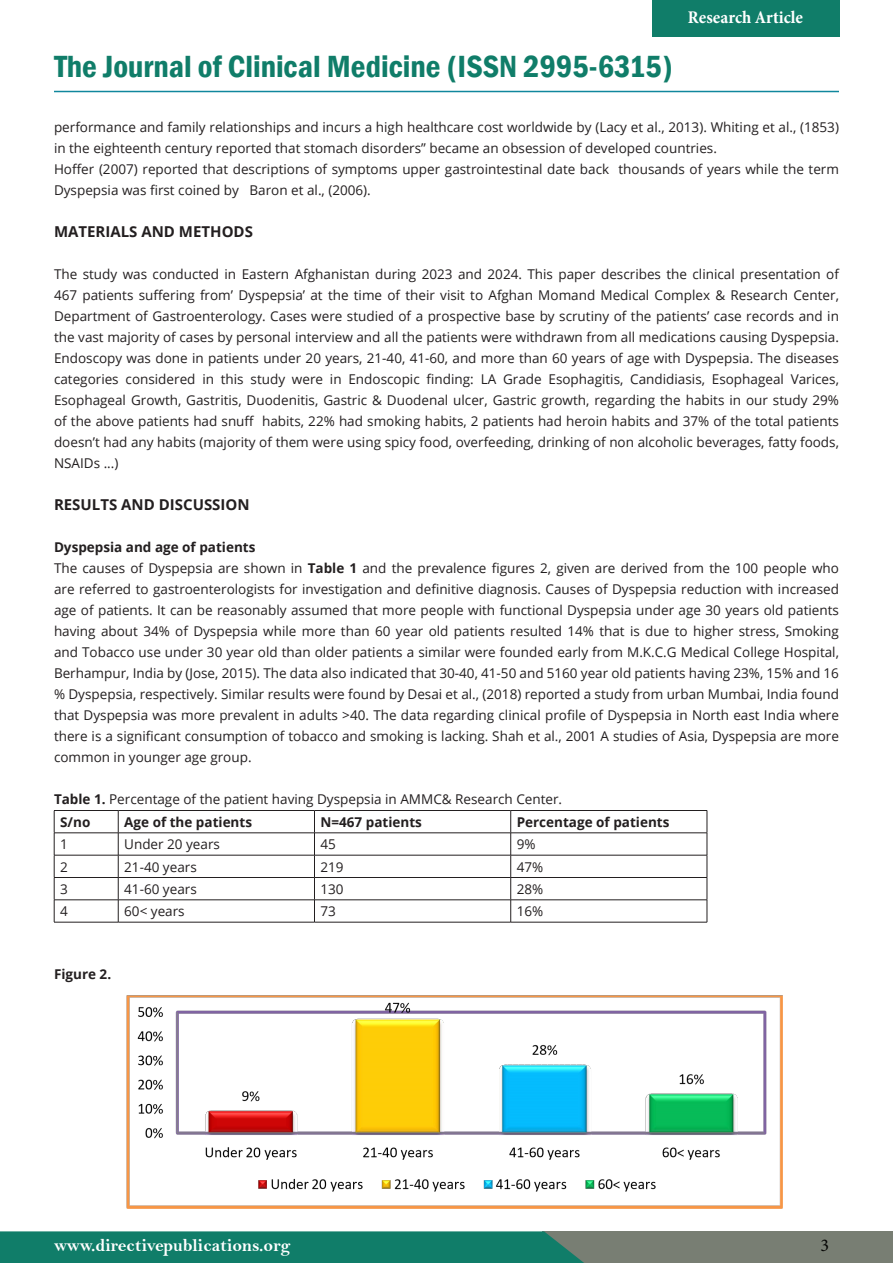
<style>
.page{position:relative;width:893px;height:1263px;background:#fff}
.page>*{position:absolute;margin:0;border:0;box-sizing:border-box;transform-origin:0 0}
.t1{font:600 condensed 31.5px "Franklin Gothic";color:#107d69}
.t2{font:18px "Bell MT Bold";color:#fff}
.t3{font:700 condensed 18px "Minion Pro";color:#fff}
.t4{font:18px "Minion Pro";color:#040503}
.t5{font:700 15px "Open Sans";color:#231f20}
.t6{font:13.5px/21px "Open Sans";color:#231f20}
.t7{font:700 13.5px "Open Sans";color:#231f20}
.s1{font-weight:700}
</style>
<div class="page">
<hr style="left:54px;top:91px;width:785px;height:1px;background:#10879d">
<hr style="left:54px;top:810px;width:64px;height:1px;background:#231f20">
<hr style="left:118px;top:810px;width:196px;height:1px;background:#231f20">
<hr style="left:314px;top:810px;width:197px;height:1px;background:#231f20">
<hr style="left:511px;top:810px;width:196px;height:1px;background:#231f20">
<hr style="left:54px;top:832px;width:64px;height:1px;background:#231f20">
<hr style="left:118px;top:832px;width:196px;height:1px;background:#231f20">
<hr style="left:314px;top:832px;width:197px;height:1px;background:#231f20">
<hr style="left:511px;top:832px;width:196px;height:1px;background:#231f20">
<hr style="left:54px;top:855px;width:64px;height:1px;background:#231f20">
<hr style="left:118px;top:855px;width:196px;height:1px;background:#231f20">
<hr style="left:314px;top:855px;width:197px;height:1px;background:#231f20">
<hr style="left:511px;top:855px;width:196px;height:1px;background:#231f20">
<hr style="left:54px;top:877px;width:64px;height:1px;background:#231f20">
<hr style="left:118px;top:877px;width:196px;height:1px;background:#231f20">
<hr style="left:314px;top:877px;width:197px;height:1px;background:#231f20">
<hr style="left:511px;top:877px;width:196px;height:1px;background:#231f20">
<hr style="left:54px;top:899px;width:64px;height:1px;background:#231f20">
<svg style="left:54px;top:811px;width:1px;height:111px"></svg>
<hr style="left:118px;top:899px;width:196px;height:1px;background:#231f20">
<svg style="left:118px;top:811px;width:1px;height:111px"></svg>
<hr style="left:314px;top:899px;width:197px;height:1px;background:#231f20">
<svg style="left:314px;top:811px;width:1px;height:111px"></svg>
<hr style="left:511px;top:899px;width:196px;height:1px;background:#231f20">
<svg style="left:510px;top:811px;width:1px;height:111px"></svg>
<svg style="left:707px;top:811px;width:1px;height:111px"></svg>
<hr style="left:54px;top:922px;width:64px;height:1px;background:#231f20">
<hr style="left:118px;top:922px;width:196px;height:1px;background:#231f20">
<hr style="left:314px;top:922px;width:197px;height:1px;background:#231f20">
<hr style="left:511px;top:922px;width:196px;height:1px;background:#231f20">
<div style="left:652px;top:0;width:187px;height:37px;background:#107d69"></div>
<div style="left:542px;top:1231px;width:351px;height:32px;background:#787e73"></div>
<div style="left:0;top:1231px;width:584px;height:32px;background:#107d69"></div>
<img style="left:126px;top:995px;width:656px;height:214px">
<p class="t3" style="left:688px;top:5px;width:117px">Research Article</p>
<p class="t1" style="left:54px;top:45px;width:620px">The Journal of Clinical Medicine (ISSN 2995-6315)</p>
<p class="t6" style="left:54px;top:116px;width:786px">performance and family relationships and incurs a high healthcare cost worldwide by (Lacy et al., 2013). Whiting et al., (1853) in the eighteenth century reported that stomach disorders” became an obsession of developed countries.</p>
<p class="t6" style="left:54px;top:158px;width:786px">Hoffer (2007) reported that descriptions of symptoms upper gastrointestinal date back thousands of years while the term<br>Dyspepsia was first coined by Baron et al., (2006).</p>
<p class="t5" style="left:54px;top:221px;width:200px">MATERIALS AND METHODS</p>
<p class="t6" style="left:54px;top:263px;width:786px;text-align:justify">The study was conducted in Eastern Afghanistan during 2023 and 2024. This paper describes the clinical presentation of 467 patients suffering from’ Dyspepsia’ at the time of their visit to Afghan Momand Medical Complex &amp; Research Center, Department of Gastroenterology. Cases were studied of a prospective base by scrutiny of the patients’ case records and in the vast majority of cases by personal interview and all the patients were withdrawn from all medications causing Dyspepsia.<br>Endoscopy was done in patients under 20 years, 21-40, 41-60, and more than 60 years of age with Dyspepsia. The diseases categories considered in this study were in Endoscopic finding: LA Grade Esophagitis, Candidiasis, Esophageal Varices, Esophageal Growth, Gastritis, Duodenitis, Gastric &amp; Duodenal ulcer, Gastric growth, regarding the habits in our study 29% of the above patients had snuff habits, 22% had smoking habits, 2 patients had heroin habits and 37% of the total patients doesn’t had any habits (majority of them were using spicy food, overfeeding, drinking of non alcoholic beverages, fatty foods, NSAIDs ...)</p>
<p class="t5" style="left:54px;top:494px;width:197px">RESULTS AND DISCUSSION</p>
<p class="t7" style="left:54px;top:538px;width:203px">Dyspepsia and age of patients</p>
<p class="t6" style="left:54px;top:557px;width:786px;text-align:justify">The causes of Dyspepsia are shown in <span class="s1">Table 1</span> and the prevalence figures 2, given are derived from the 100 people who are referred to gastroenterologists for investigation and definitive diagnosis. Causes of Dyspepsia reduction with increased age of patients. It can be reasonably assumed that more people with functional Dyspepsia under age 30 years old patients having about 34% of Dyspepsia while more than 60 year old patients resulted 14% that is due to higher stress, Smoking and Tobacco use under 30 year old than older patients a similar were founded early from M.K.C.G Medical College Hospital, Berhampur, India by (Jose, 2015). The data also indicated that 30-40, 41-50 and 5160 year old patients having 23%, 15% and 16 % Dyspepsia, respectively. Similar results were found by Desai et al., (2018) reported a study from urban Mumbai, India found that Dyspepsia was more prevalent in adults &gt;40. The data regarding clinical profile of Dyspepsia in North east India where there is a significant consumption of tobacco and smoking is lacking. Shah et al., 2001 A studies of Asia, Dyspepsia are more common in younger age group.</p>
<p class="t6" style="left:54px;top:788px;width:510px"><span class="s1">Table 1.</span> Percentage of the patient having Dyspepsia in AMMC&amp; Research Center.</p>
<p class="t7" style="left:60px;top:812px;width:32px">S/no</p>
<p class="t7" style="left:124px;top:812px;width:129px">Age of the patients</p>
<p class="t7" style="left:320px;top:812px;width:103px">N=467 patients</p>
<p class="t7" style="left:517px;top:812px;width:154px">Percentage of patients</p>
<p class="t6" style="left:60px;top:833px;width:9px">1</p>
<p class="t6" style="left:124px;top:833px;width:97px">Under 20 years</p>
<p class="t6" style="left:320px;top:833px;width:17px">45</p>
<p class="t6" style="left:517px;top:833px;width:20px">9%</p>
<p class="t6" style="left:60px;top:856px;width:9px">2</p>
<p class="t6" style="left:124px;top:856px;width:74px">21-40 years</p>
<p class="t6" style="left:320px;top:856px;width:25px">219</p>
<p class="t6" style="left:517px;top:856px;width:28px">47%</p>
<p class="t6" style="left:60px;top:878px;width:9px">3</p>
<p class="t6" style="left:124px;top:878px;width:74px">41-60 years</p>
<p class="t6" style="left:320px;top:878px;width:25px">130</p>
<p class="t6" style="left:517px;top:878px;width:28px">28%</p>
<p class="t6" style="left:60px;top:900px;width:9px">4</p>
<p class="t6" style="left:124px;top:900px;width:62px">60&lt; years</p>
<p class="t6" style="left:320px;top:900px;width:17px">73</p>
<p class="t6" style="left:517px;top:900px;width:28px">16%</p>
<p class="t7" style="left:54px;top:965px;width:59px">Figure 2.</p>
<p class="t2" style="left:54px;top:1234px;width:238px">www.directivepublications.org</p>
<p class="t4" style="left:821px;top:1233px;width:10px">3</p>
</div>
